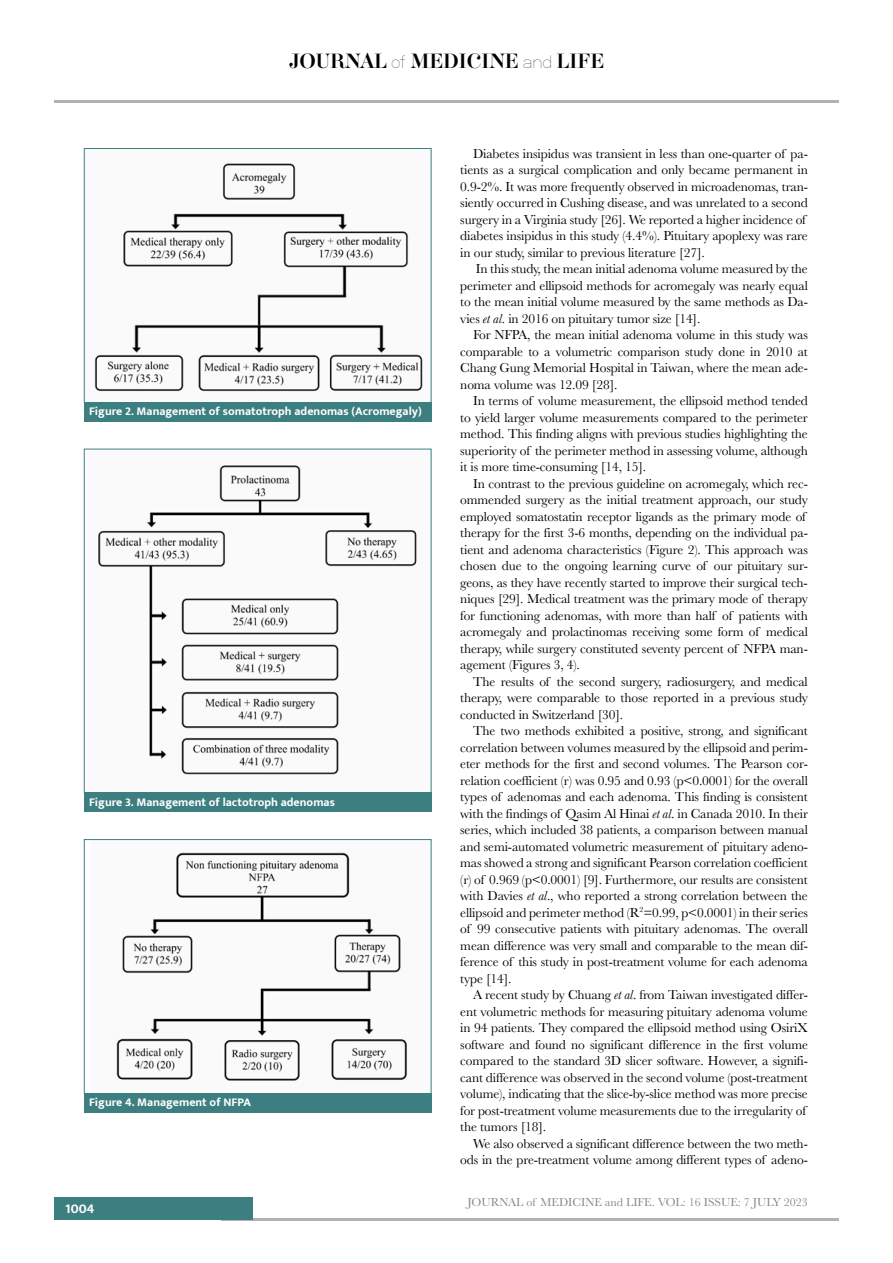
<style>
.page{position:relative;width:893px;height:1263px;background:#fff}
.page>*{position:absolute;margin:0;border:0;box-sizing:border-box;transform-origin:0 0}
.t1{font:18px "Aker Brygge Display";color:#000}
.t2{font:13.5px/16.5px "Baskerville";letter-spacing:-.01em;color:#000;text-align:justify}
.t3{font:700 13.5px "Mukta";color:#fff}
.t4{font:700 12px "Mukta";color:#fff}
.t5{font:12px "Baskerville";color:#878787}
.s1{font-family:"Neubau Grotesk Lei"}
.s2{font-style:italic}
</style>
<div class="page">
<hr style="left:221px;top:1218px;width:618px;height:2px;background:#b3b2b2">
<div style="left:54px;top:1198px;width:198px;height:22px;background:#3d7f80"></div>
<hr style="left:54px;top:100px;width:785px;height:2px;background:#b3b2b2">
<img style="left:94px;top:163px;width:329px;height:229px">
<div style="left:84px;top:148px;width:347px;height:255px;border:1px solid #3d7f80"></div>
<div style="left:84px;top:402px;width:347px;height:19px;background:#3d7f80"></div>
<img style="left:116px;top:852px;width:291px;height:229px">
<div style="left:84px;top:839px;width:347px;height:255px;border:1px solid #3d7f80"></div>
<div style="left:84px;top:1093px;width:347px;height:19px;background:#3d7f80"></div>
<img style="left:98px;top:465px;width:319px;height:310px">
<div style="left:84px;top:792px;width:347px;height:20px;background:#3d7f80"></div>
<h1 class="t1" style="left:289px;top:49px;width:317px">JOURNAL <span class="s1">of</span> MEDICINE <span class="s1">and</span> LIFE</h1>
<p class="t4" style="left:89px;top:404px;width:334px">Figure 2. Management of somatotroph adenomas (Acromegaly)</p>
<p class="t4" style="left:89px;top:795px;width:247px">Figure 3. Management of lactotroph adenomas</p>
<p class="t4" style="left:89px;top:1095px;width:163px">Figure 4. Management of NFPA</p>
<p class="t3" style="left:65px;top:1200px;width:30px">1004</p>
<p class="t2" style="left:460px;top:145px;width:349px;text-align:left;text-indent:13px">Diabetes insipidus was transient in less than one-quarter of pa&shy;tients as a surgical complication and only became permanent in 0.9-2%. It was more frequently observed in microadenomas, tran&shy;siently occurred in Cushing disease, and was unrelated to a second surgery in a Virginia study [26]. We reported a higher incidence of diabetes insipidus in this study (4.4%). Pituitary apoplexy was rare in our study, similar to previous literature [27].</p>
<p class="t2" style="left:460px;top:261px;width:349px;text-indent:16px">In this study, the mean initial adenoma volume measured by the perimeter and ellipsoid methods for acromegaly was nearly equal to the mean initial volume measured by the same methods as Da&shy;vies <span class="s2">et al</span>. in 2016 on pituitary tumor size [14].</p>
<p class="t2" style="left:460px;top:327px;width:349px;text-indent:13px">For NFPA, the mean initial adenoma volume in this study was comparable to a volumetric comparison study done in 2010 at Chang Gung Memorial Hospital in Taiwan, where the mean ade&shy;noma volume was 12.09 [28].</p>
<p class="t2" style="left:460px;top:393px;width:349px;text-indent:13px">In terms of volume measurement, the ellipsoid method tended to yield larger volume measurements compared to the perimeter method. This finding aligns with previous studies highlighting the superiority of the perimeter method in assessing volume, although it is more time-consuming [14, 15].</p>
<p class="t2" style="left:460px;top:475px;width:349px;text-align:left;text-indent:13px">In contrast to the previous guideline on acromegaly, which rec&shy;ommended surgery as the initial treatment approach, our study employed somatostatin receptor ligands as the primary mode of therapy for the first 3-6 months, depending on the individual pa&shy;tient and adenoma characteristics (Figure 2). This approach was chosen due to the ongoing learning curve of our pituitary sur&shy;geons, as they have recently started to improve their surgical tech&shy;niques [29]. Medical treatment was the primary mode of therapy for functioning adenomas, with more than half of patients with acromegaly and prolactinomas receiving some form of medical therapy, while surgery constituted seventy percent of NFPA man&shy;agement (Figures 3, 4).</p>
<p class="t2" style="left:460px;top:673px;width:349px;text-indent:13px">The results of the second surgery, radiosurgery, and medical therapy, were comparable to those reported in a previous study conducted in Switzerland [30].</p>
<p class="t2" style="left:460px;top:723px;width:349px;text-indent:13px">The two methods exhibited a positive, strong, and significant correlation between volumes measured by the ellipsoid and perim&shy;eter methods for the first and second volumes. The Pearson cor&shy;relation coefficient (r) was 0.95 and 0.93 (p&lt;0.0001) for the overall types of adenomas and each adenoma. This finding is consistent with the findings of Qasim Al Hinai <span class="s2">et al</span>. in Canada 2010. In their series, which included 38 patients, a comparison between manual and semi-automated volumetric measurement of pituitary adeno&shy;mas showed a strong and significant Pearson correlation coefficient (r) of 0.969 (p&lt;0.0001) [9]. Furthermore, our results are consistent with Davies <span class="s2">et al</span>., who reported a strong correlation between the ellipsoid and perimeter method (R<sup>2</sup>=0.99, p&lt;0.0001) in their series of 99 consecutive patients with pituitary adenomas. The overall mean difference was very small and comparable to the mean dif&shy;ference of this study in post-treatment volume for each adenoma type [14].</p>
<p class="t2" style="left:460px;top:987px;width:349px;text-align:left;text-indent:13px">A recent study by Chuang <span class="s2">et al</span>. from Taiwan investigated differ&shy;ent volumetric methods for measuring pituitary adenoma volume in 94 patients. They compared the ellipsoid method using OsiriX software and found no significant difference in the first volume compared to the standard 3D slicer software. However, a signifi&shy;cant difference was observed in the second volume (post-treatment volume), indicating that the slice-by-slice method was more precise for post-treatment volume measurements due to the irregularity of the tumors [18].</p>
<p class="t2" style="left:460px;top:1135px;width:349px;text-align:right">We also observed a significant difference between the two meth&shy;ods in the pre-treatment volume among different types of adeno-</p>
<p class="t5" style="left:467px;top:1195px;width:342px">JOURNAL of MEDICINE and LIFE. VOL: 16 ISSUE: 7 JULY 2023</p>
</div>
